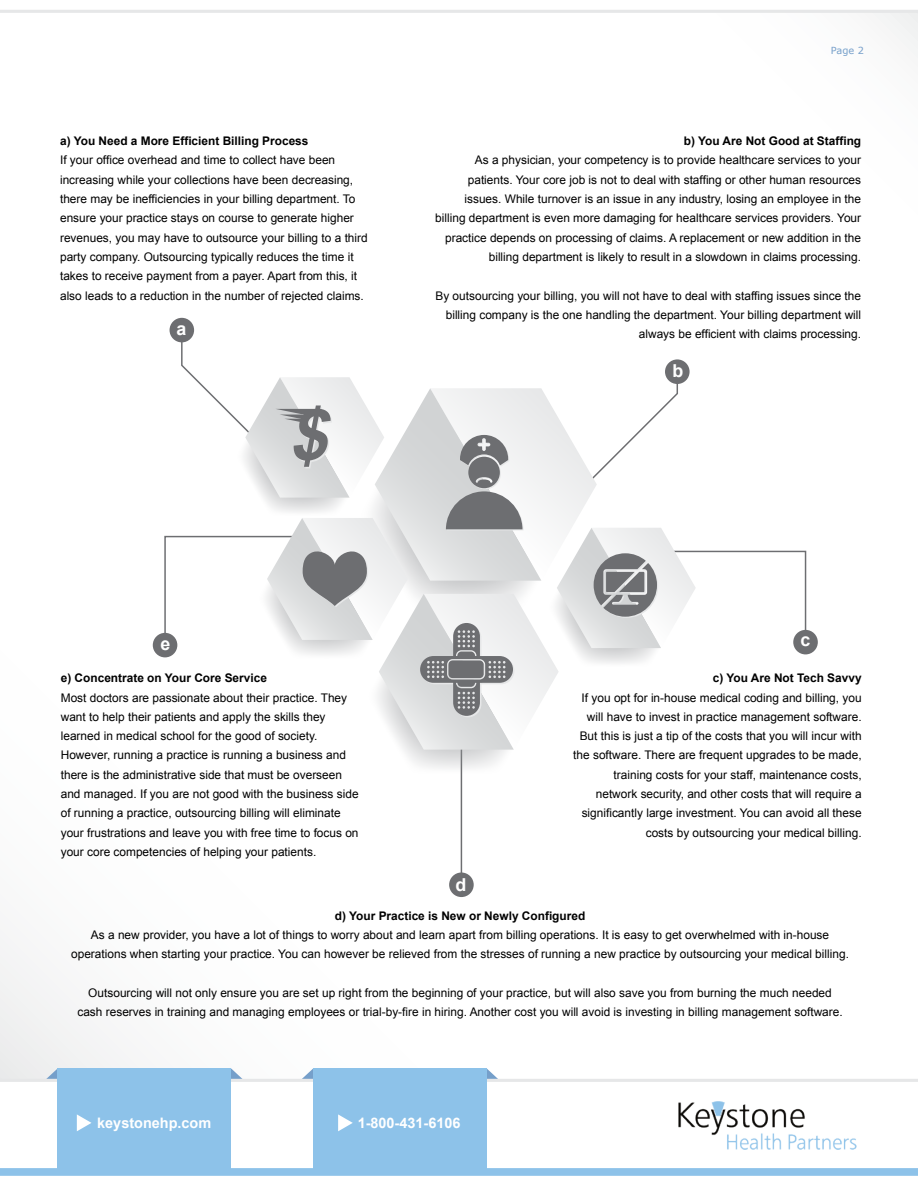
<style>
.page{position:relative;width:918px;height:1188px;background:#fff}
.page>*{position:absolute;margin:0;border:0;box-sizing:border-box;transform-origin:0 0}
.t1{font:700 17.85px "Arial";color:#fff}
.t2{font:700 14.4px "Arial";color:#fff}
.t3{font:11.85px/19.4px "Arial";color:#000;text-align:right}
.t4{font:700 11.85px "Arial";color:#000}
.t5{font:9.75px "Verdana";color:#759fca}
</style>
<div class="page">
<hr style="left:0;top:10px;width:918px;height:3px;background:#e6e7e8">
<svg style="left:0;top:1069px;width:918px;height:107px"></svg>
<hr style="left:461px;top:743px;width:1px;height:142px;background:#6d6e71">
<div style="left:449px;top:873px;width:25px;height:24px;background:#6d6e71;border-radius:50%"></div>
<div style="left:793px;top:630px;width:25px;height:24px;background:#6d6e71;border-radius:50%"></div>
<div style="left:153px;top:633px;width:24px;height:24px;background:#6d6e71;border-radius:50%"></div>
<div style="left:170px;top:318px;width:24px;height:24px;background:#6d6e71;border-radius:50%"></div>
<svg style="left:164px;top:328px;width:643px;height:446px"></svg>
<div style="left:66px;top:1109px;width:150px;height:30px;background:#8dc2e9"></div>
<p class="t4" style="left:60px;top:133px;width:250px">a) You Need a More Efficient Billing Process</p>
<p class="t3" style="left:60px;top:151px;width:309px;text-align:left">If your office overhead and time to collect have been increasing while your collections have been decreasing, there may be inefficiencies in your billing department. To ensure your practice stays on course to generate higher revenues, you may have to outsource your billing to a third party company. Outsourcing typically reduces the time it takes to receive payment from a payer. Apart from this, it also leads to a reduction in the number of rejected claims.</p>
<h1 class="t1" style="left:177px;top:316px;width:11px">a</h1>
<p class="t5" style="left:831px;top:44px;width:35px">Page 2</p>
<p class="t4" style="left:684px;top:133px;width:179px">b) You Are Not Good at Staffing</p>
<p class="t3" style="left:435px;top:151px;width:427px">As a physician, your competency is to provide healthcare services to your patients. Your core job is not to deal with staffing or other human resources issues. While turnover is an issue in any industry, losing an employee in the billing department is even more damaging for healthcare services providers. Your practice depends on processing of claims. A replacement or new addition in the billing department is likely to result in a slowdown in claims processing.</p>
<p class="t3" style="left:435px;top:286px;width:427px">By outsourcing your billing, you will not have to deal with staffing issues since the billing company is the one handling the department. Your billing department will always be efficient with claims processing.</p>
<h1 class="t1" style="left:672px;top:359px;width:12px">b</h1>
<h1 class="t1" style="left:160px;top:632px;width:11px">e</h1>
<h1 class="t1" style="left:801px;top:628px;width:11px">c</h1>
<p class="t4" style="left:61px;top:670px;width:208px">e) Concentrate on Your Core Service</p>
<p class="t3" style="left:61px;top:688px;width:299px;text-align:left">Most doctors are passionate about their practice. They want to help their patients and apply the skills they learned in medical school for the good of society.<br>However, running a practice is running a business and there is the administrative side that must be overseen and managed. If you are not good with the business side of running a practice, outsourcing billing will eliminate your frustrations and leave you with free time to focus on your core competencies of helping your patients.</p>
<h1 class="t1" style="left:456px;top:872px;width:12px">d</h1>
<p class="t4" style="left:713px;top:670px;width:150px">c) You Are Not Tech Savvy</p>
<p class="t3" style="left:573px;top:688px;width:290px">If you opt for in-house medical coding and billing, you will have to invest in practice management software.<br>But this is just a tip of the costs that you will incur with the software. There are frequent upgrades to be made, training costs for your staff, maintenance costs, network security, and other costs that will require a significantly large investment. You can avoid all these costs by outsourcing your medical billing.</p>
<p class="t4" style="left:335px;top:908px;width:252px">d) Your Practice is New or Newly Configured</p>
<p class="t3" style="left:71px;top:925px;width:779px;text-align:center">As a new provider, you have a lot of things to worry about and learn apart from billing operations. It is easy to get overwhelmed with in-house operations when starting your practice. You can however be relieved from the stresses of running a new practice by outsourcing your medical billing.</p>
<p class="t3" style="left:77px;top:983px;width:767px;text-align:center">Outsourcing will not only ensure you are set up right from the beginning of your practice, but will also save you from burning the much needed cash reserves in training and managing employees or trial-by-fire in hiring. Another cost you will avoid is investing in billing management software.</p>
<p class="t2" style="left:97px;top:1113px;width:116px">keystonehp.com</p>
<p class="t2" style="left:358px;top:1113px;width:104px">1-800-431-6106</p>
</div>
